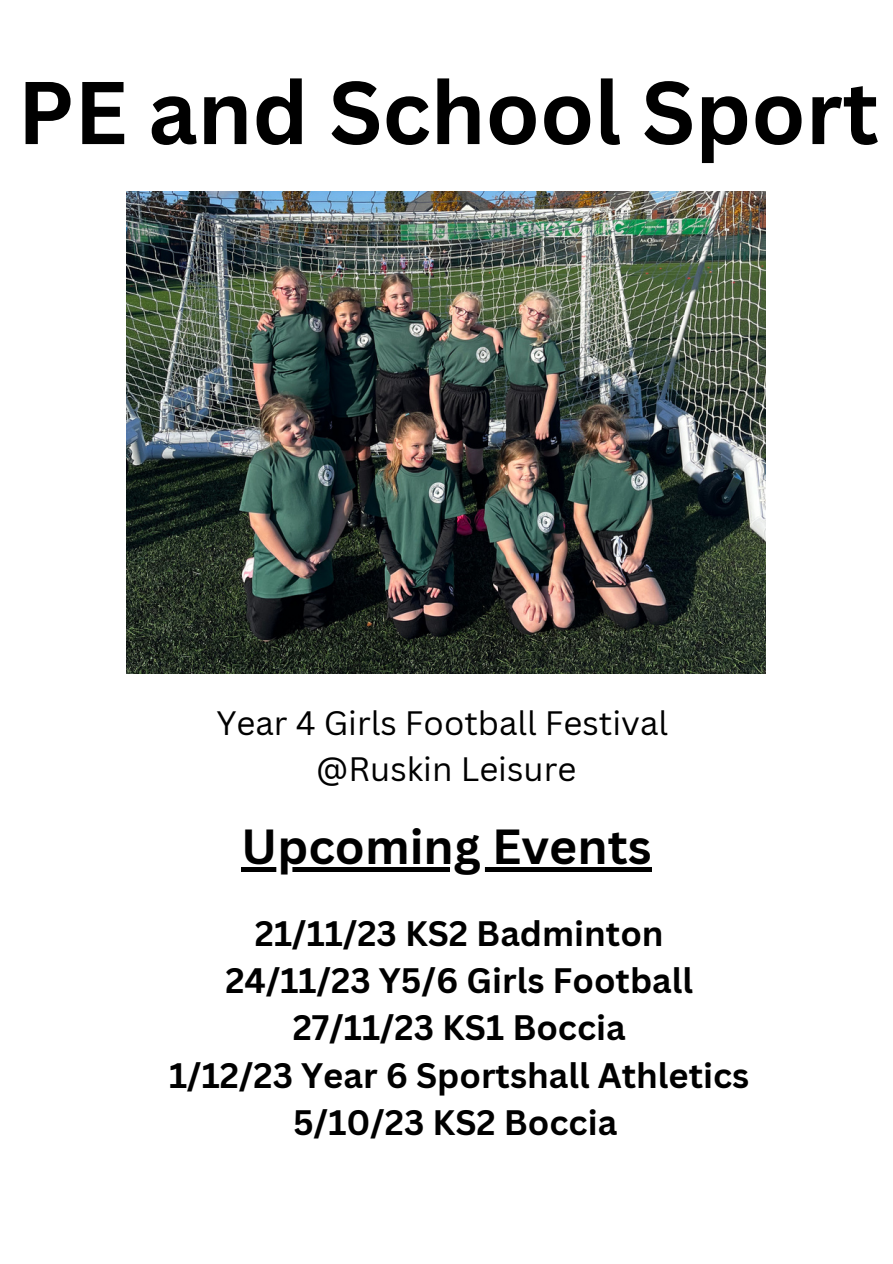
<style>
.page{position:relative;width:893px;height:1264px;background:#fff}
.page>*{position:absolute;margin:0;border:0;box-sizing:border-box;transform-origin:0 0}
.t1{font:700 86.85px "Canva Sans";color:#000}
.t2{font:700 48px "Canva Sans";color:#000}
.t3{font:700 34.5px "Canva Sans";color:#000}
.t4{font:33px "Canva Sans";color:#000}
</style>
<div class="page">
<img style="left:127px;top:191px;width:638px;height:482px">
<hr style="left:241px;top:867px;width:410px;height:4px;background:#000">
<p class="t1" style="left:17px;top:51px;width:862px">PE and School Sport</p>
<p class="t4" style="left:216px;top:699px;width:453px">Year 4 Girls Football Festival</p>
<p class="t4" style="left:316px;top:745px;width:261px">@Ruskin Leisure</p>
<p class="t2" style="left:241px;top:812px;width:412px">Upcoming Events</p>
<p class="t3" style="left:255px;top:909px;width:410px">21/11/23 KS2 Badminton</p>
<p class="t3" style="left:225px;top:956px;width:469px">24/11/23 Y5/6 Girls Football</p>
<p class="t3" style="left:293px;top:1003px;width:334px">27/11/23 KS1 Boccia</p>
<p class="t3" style="left:169px;top:1050px;width:581px">1/12/23 Year 6 Sportshall Athletics</p>
<p class="t3" style="left:293px;top:1098px;width:325px">5/10/23 KS2 Boccia</p>
</div>
